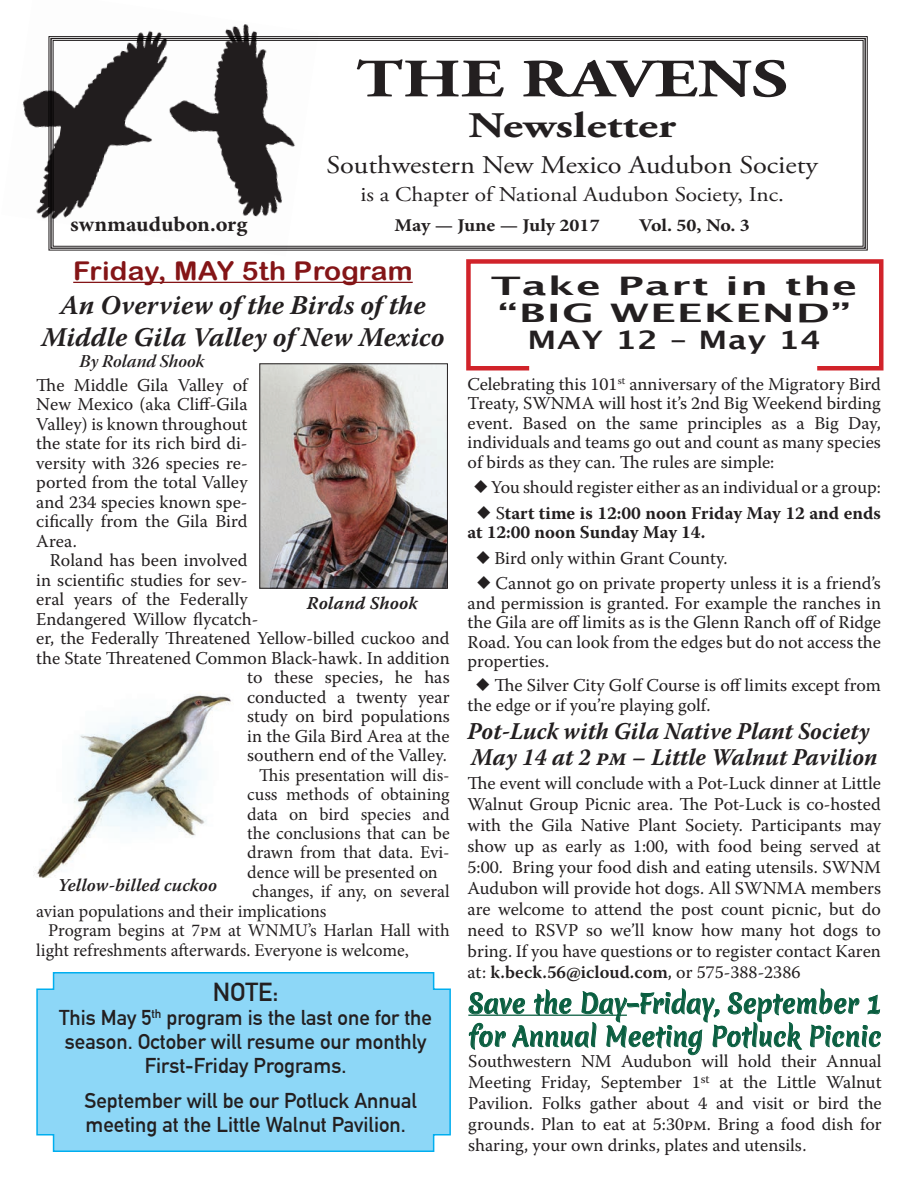
<style>
.page{position:relative;width:918px;height:1188px;background:#fff}
.page>*{position:absolute;margin:0;border:0;box-sizing:border-box;transform-origin:0 0}
.t1{font:700 53.85px "Adobe Garamond Pro";color:#231f20;scale:1.34 1}
.t2{font:700 36px "Adobe Garamond Pro";color:#231f20;scale:1.34 1}
.t3{font:italic 700 27px/31.5px "Warnock Pro";color:#231f20;text-align:center}
.t4{font:25.8px "Arial Rounded MT Bold";letter-spacing:.01em;color:#841517;scale:1.09 1}
.t5{font:700 25.5px/33px "Merienda";color:#0a5e40;scale:.96 1}
.t6{font:700 25.5px/27px "Lucida Grande";letter-spacing:.025em;color:#231f20;text-align:center;scale:1.68 1}
.t7{font:25.5px "Adobe Garamond Pro";color:#231f20;scale:1.11 1}
.t8{font:700 25.5px "DIN Alternate";color:#231f20}
.t9{font:italic 700 24px/25.5px "Warnock Pro";color:#231f20;scale:.96 1}
.t10{font:700 21px/24px "DIN Alternate";color:#231f20;text-align:center}
.t11{font:21px "Adobe Garamond Pro";color:#231f20;scale:1.11 1}
.t12{font:700 21px "Minion Pro";color:#231f20;scale:1.07 1}
.t13{font:18px/19.5px "Warnock Pro";color:#231f20;text-align:justify}
.t14{font:18px "Minion Pro";color:#231f20}
.t15{font:700 18px "Minion Pro";letter-spacing:-.01em;color:#231f20;scale:1.11 1}
.t16{font:italic 600 18px "Warnock Pro";color:#231f20}
.t17{font:18px "Warnock Pro Semibold It Subh";color:#231f20}
.t18{font:18px "Warnock Pro Semibold It Capt";color:#231f20}
.s1{font-family:"Monotype Sorts"}
.s2{font-weight:700}
.s3{font-weight:600}
</style>
<div class="page">
<svg style="left:318px;top:36px;width:550px;height:215px"></svg>
<img style="left:22px;top:24px;width:296px;height:227px">
<hr style="left:73px;top:282px;width:340px;height:1px;background:#841517">
<div style="left:36px;top:972px;width:415px;height:180px;background:#8dd7f7"></div>
<div style="left:466px;top:259px;width:418px;height:111px;border:4px solid #d1232a"></div>
<div style="left:529px;top:360px;width:288px;height:135px;background:#fff"></div>
<img style="left:262px;top:366px;width:184px;height:220px">
<div style="left:260px;top:364px;width:188px;height:224px;border:1px solid #231f20"></div>
<svg style="left:468px;top:988px;width:413px;height:68px"></svg>
<img style="left:33px;top:695px;width:198px;height:183px">
<h1 class="t1" style="left:356px;top:48px;width:324px">THE RAVENS</h1>
<h2 class="t2" style="left:468px;top:104px;width:156px">Newsletter</h2>
<h3 class="t7" style="left:327px;top:149px;width:444px">Southwestern New Mexico Audubon Society</h3>
<p class="t11" style="left:360px;top:182px;width:383px">is a Chapter of National Audubon Society, Inc.</p>
<p class="t12" style="left:70px;top:210px;width:167px">swnmaudubon.org</p>
<p class="t15" style="left:394px;top:213px;width:186px">May — June — July 2017</p>
<p class="t15" style="left:639px;top:213px;width:102px">Vol. 50, No. 3</p>
<h3 class="t4" style="left:73px;top:255px;width:313px">Friday, MAY 5th Program</h3>
<h3 class="t6" style="left:491px;top:272px;width:220px">Take Part in the “BIG WEEKEND”<br>MAY 12 – May 14</h3>
<h3 class="t3" style="left:41px;top:289px;width:405px">An Overview of the Birds of the<br>Middle Gila Valley of New Mexico</h3>
<p class="t17" style="left:79px;top:350px;width:126px">By Roland Shook</p>
<p class="t13" style="left:36px;top:375px;width:213px">The Middle Gila Valley of New Mexico (aka Cliff-Gila Valley) is known throughout the state for its rich bird di&shy;versity with 326 species re&shy;ported from the total Valley and 234 species known spe&shy;cifically from the Gila Bird Area.</p>
<p class="t13" style="left:50px;top:550px;width:199px">Roland has been involved</p>
<p class="t13" style="left:36px;top:570px;width:213px">in scientific studies for sev-</p>
<p class="t13" style="left:36px;top:589px;width:213px">eral years of the Federally</p>
<p class="t13" style="left:36px;top:609px;width:223px">Endangered Willow flycatch-</p>
<p class="t13" style="left:36px;top:628px;width:415px">er, the Federally Threatened Yellow-billed cuckoo and</p>
<p class="t13" style="left:36px;top:648px;width:415px">the State Threatened Common Black-hawk. In addition</p>
<p class="t13" style="left:247px;top:667px;width:204px">to these species, he has</p>
<p class="t13" style="left:247px;top:687px;width:204px">conducted a twenty year</p>
<p class="t13" style="left:247px;top:706px;width:204px">study on bird populations</p>
<p class="t13" style="left:247px;top:726px;width:204px">in the Gila Bird Area at the</p>
<p class="t13" style="left:247px;top:745px;width:201px">southern end of the Valley.</p>
<p class="t14" style="left:259px;top:763px;width:192px">This presentation will dis-</p>
<p class="t14" style="left:247px;top:782px;width:204px">cuss methods of obtaining</p>
<p class="t14" style="left:247px;top:802px;width:204px">data on bird species and</p>
<p class="t14" style="left:247px;top:821px;width:204px">the conclusions that can be</p>
<p class="t14" style="left:247px;top:841px;width:204px">drawn from that data. Evi-</p>
<p class="t14" style="left:247px;top:860px;width:192px">dence will be presented on</p>
<p class="t14" style="left:252px;top:880px;width:199px">changes, if any, on several</p>
<p class="t14" style="left:36px;top:899px;width:292px">avian populations and their implications</p>
<p class="t14" style="left:48px;top:919px;width:403px">Program begins at 7pm at WNMU’s Harlan Hall with</p>
<p class="t14" style="left:36px;top:938px;width:374px">light refreshments afterwards. Everyone is welcome,</p>
<p class="t13" style="left:468px;top:374px;width:415px">Celebrating this 101<sup>st</sup> anniversary of the Migratory Bird Treaty, SWNMA will host it’s 2nd Big Weekend birding event. Based on the same principles as a Big Day, individuals and teams go out and count as many species of birds as they can. The rules are simple:</p>
<p class="t13" style="left:474px;top:474px;width:409px;line-height:25.5px"><span class="s1">U</span> You should register either as an individual or a group:<br><span class="s1">U</span> S<span class="s2">tart time is 12:00 noon Friday May 12 and ends</span></p>
<p class="t13" style="left:476px;top:519px;width:406px;line-height:25.5px;text-align:left;text-indent:-8px"><span class="s2">at 12:00 noon Sunday May 14.<br></span><span class="s1">U</span> Bird only within Grant County.<br><span class="s1">U</span> Cannot go on private property unless it is a friend’s</p>
<p class="t13" style="left:468px;top:593px;width:415px">and permission is granted. For example the ranches in the Gila are off limits as is the Glenn Ranch off of Ridge Road. You can look from the edges but do not access the properties.</p>
<p class="t13" style="left:468px;top:675px;width:415px;text-indent:8px"><span class="s1">U</span> The Silver City Golf Course is off limits except from the edge or if you’re playing golf.</p>
<h3 class="t9" style="left:468px;top:718px;width:428px">Pot-Luck with Gila Native Plant Society<br>May 14 at 2 pm – Little Walnut Pavilion</h3>
<p class="t13" style="left:468px;top:772px;width:415px;line-height:21px">The event will conclude with a Pot-Luck dinner at Little Walnut Group Picnic area. The Pot-Luck is co-hosted with the Gila Native Plant Society. Participants may show up as early as 1:00, with food being served at 5:00. Bring your food dish and eating utensils. SWNM Audubon will provide hot dogs. All SWNMA members are welcome to attend the post count picnic, but do need to RSVP so we’ll know how many hot dogs to bring. If you have questions or to register contact Karen at: <span class="s3">k.beck.56@icloud.com</span>, or 575-388-2386</p>
<p class="t18" style="left:307px;top:592px;width:112px">Roland Shook</p>
<p class="t16" style="left:58px;top:874px;width:160px">Yellow-billed cuckoo</p>
<h3 class="t8" style="left:213px;top:973px;width:67px">NOTE:</h3>
<p class="t10" style="left:59px;top:1004px;width:374px">This May 5<sup>th</sup> program is the last one for the season. October will resume our monthly<br>First-Friday Programs.</p>
<p class="t10" style="left:84px;top:1087px;width:334px;text-align:left">September will be our Potluck Annual meeting at the Little Walnut Pavilion.</p>
<h3 class="t5" style="left:468px;top:987px;width:432px">Save the Day–Friday, September 1 for Annual Meeting Potluck Picnic</h3>
<p class="t13" style="left:468px;top:1051px;width:415px;line-height:21px">Southwestern NM Audubon will hold their Annual Meeting Friday, September 1<sup>st</sup> at the Little Walnut Pavilion. Folks gather about 4 and visit or bird the grounds. Plan to eat at 5:30pm. Bring a food dish for sharing, your own drinks, plates and utensils.</p>
</div>
